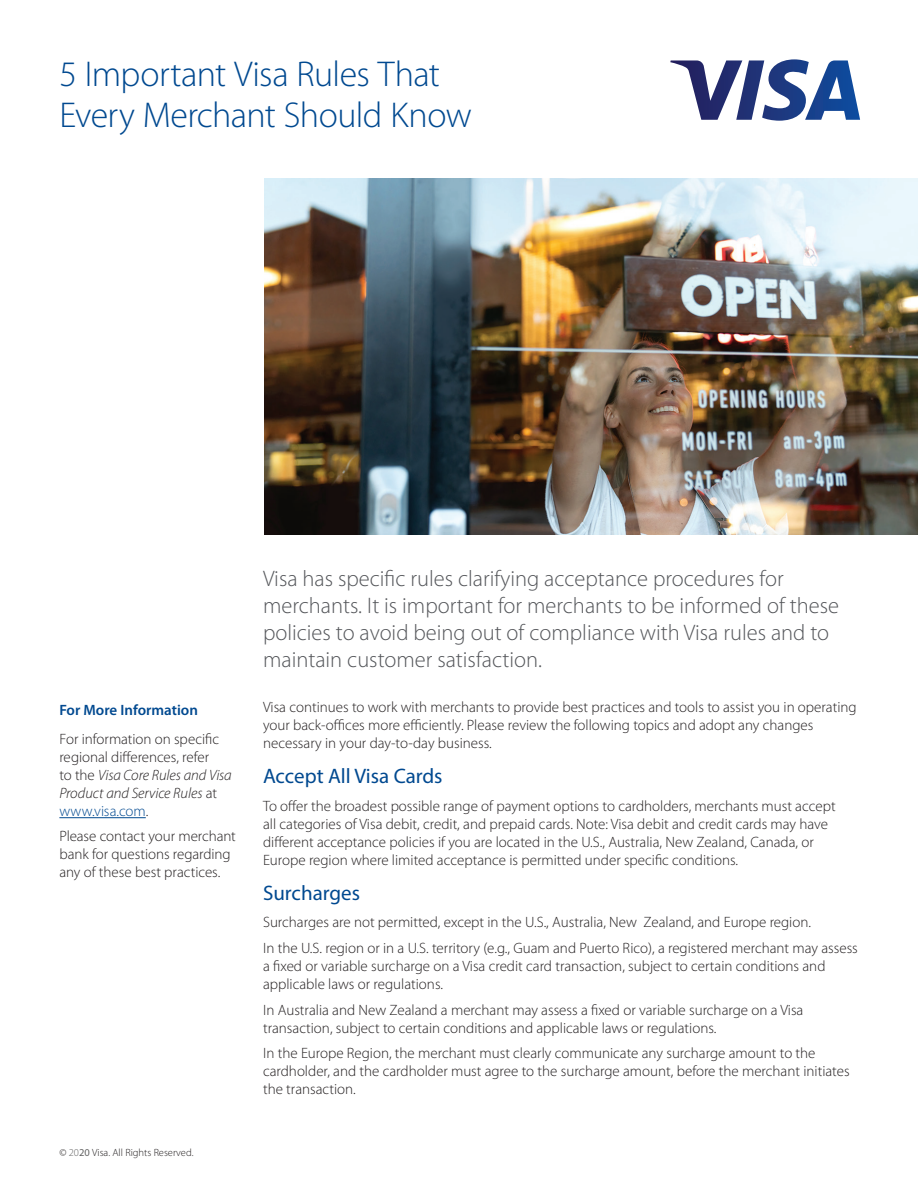
<style>
.page{position:relative;width:918px;height:1188px;background:#fff}
.page>*{position:absolute;margin:0;border:0;box-sizing:border-box;transform-origin:0 0}
._24___27_Headline_28{font:300 36px/40.5px "Myriad Pro";letter-spacing:-.02em;color:#014990}
._15___18_Summary_CG9{font:300 22.5px/27px "Myriad Pro";color:#54565a}
.B_head_15_17_blue{font:21px "Myriad Pro";color:#014990}
.Body_text_10_12{font:300 15px/18px "Myriad Pro";color:#231f20}
.sidebar_10_12{font:300 15px/18px "Myriad Pro";letter-spacing:-.005em;color:#231f20}
.Side_gold_head{font:600 15px "Myriad Pro";color:#014990}
.s1{font-style:italic}
.s2{color:#014990}
</style>
<div class="page">
<img style="left:264px;top:178px;width:654px;height:357px">
<svg style="left:670px;top:59px;width:190px;height:62px"></svg>
<hr style="left:59px;top:817px;width:87px;height:1px;background:#014990">
<p class="_24___27_Headline_28" style="left:59px;top:54px;width:414px">5 Important Visa Rules That<br>Every Merchant Should Know</p>
<p class="Side_gold_head" style="left:59px;top:701px;width:140px">For More Information</p>
<p class="sidebar_10_12" style="left:59px;top:730px;width:174px">For information on specific regional differences, refer<br>to the <span class="s1">Visa Core Rules and Visa<br>Product and Service Rules</span> at <span class="s2">www.visa.com</span>.</p>
<p class="sidebar_10_12" style="left:59px;top:827px;width:178px">Please contact your merchant bank for questions regarding any of these best practices.</p>
<p class="_15___18_Summary_CG9" style="left:263px;top:565px;width:578px">Visa has specific rules clarifying acceptance procedures for merchants. It is important for merchants to be informed of these policies to avoid being out of compliance with Visa rules and to maintain customer satisfaction.</p>
<p class="Body_text_10_12" style="left:263px;top:698px;width:595px">Visa continues to work with merchants to provide best practices and tools to assist you in operating your back-offices more efficiently. Please review the following topics and adopt any changes necessary in your day-to-day business.</p>
<p class="B_head_15_17_blue" style="left:263px;top:763px;width:181px">Accept All Visa Cards</p>
<p class="Body_text_10_12" style="left:263px;top:797px;width:574px">To offer the broadest possible range of payment options to cardholders, merchants must accept all categories of Visa debit, credit, and prepaid cards. Note: Visa debit and credit cards may have different acceptance policies if you are located in the U.S., Australia, New Zealand, Canada, or Europe region where limited acceptance is permitted under specific conditions.</p>
<p class="B_head_15_17_blue" style="left:263px;top:880px;width:99px">Surcharges</p>
<p class="Body_text_10_12" style="left:263px;top:913px;width:550px">Surcharges are not permitted, except in the U.S., Australia, New Zealand, and Europe region.</p>
<p class="Body_text_10_12" style="left:263px;top:939px;width:596px">In the U.S. region or in a U.S. territory (e.g., Guam and Puerto Rico), a registered merchant may assess a fixed or variable surcharge on a Visa credit card transaction, subject to certain conditions and applicable laws or regulations.</p>
<p class="Body_text_10_12" style="left:263px;top:1000px;width:542px">In Australia and New Zealand a merchant may assess a fixed or variable surcharge on a Visa transaction, subject to certain conditions and applicable laws or regulations.</p>
<p class="Body_text_10_12" style="left:263px;top:1044px;width:588px">In the Europe Region, the merchant must clearly communicate any surcharge amount to the cardholder, and the cardholder must agree to the surcharge amount, before the merchant initiates the transaction.</p>
</div>
